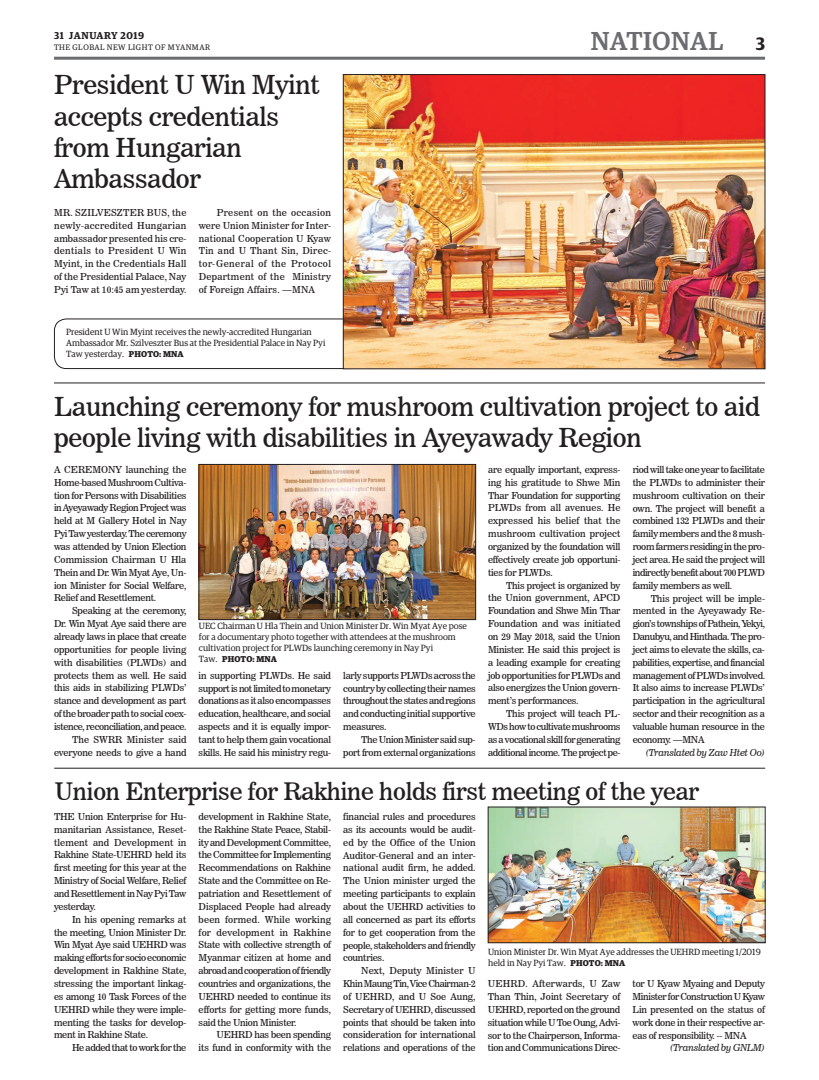
<style>
.page{position:relative;width:819px;height:1080px;background:#fff}
.page>*{position:absolute;margin:0;border:0;box-sizing:border-box;transform-origin:0 0}
.t1{font:26px/31.2px "News 706 BT Roman C";letter-spacing:-.01em;color:#231f20}
.t2{font:500 26px "Guardian Egyp";letter-spacing:.02em;color:#6c6d70}
.t3{font:24px "News 706 BT Roman C";letter-spacing:-.01em;color:#231f20}
.t4{font:600 10px "Guardian Egyp";letter-spacing:.06em;color:#231f20}
.t5{font:9.5px/12.9px "News 706 BT Roman C";letter-spacing:-.025em;color:#231f20;text-align:justify}
.t6{font:9.5px "News 706 BT Italic C";letter-spacing:-.025em;color:#231f20}
.t7{font:9px/10.8px "Guardian Egyp";color:#231f20}
.t8{font:700 8.5px "Guardian Egyp";letter-spacing:.02em;color:#231f20}
.t9{font:8px "Guardian Egyp";letter-spacing:.06em;color:#231f20}
.s1{font-weight:700;font-size:8.5px}
.s2{font-weight:600;font-size:18px;color:#231f20}
.s3{font-weight:400;font-size:9px}
</style>
<div class="page">
<hr style="left:54px;top:57px;width:711px;height:3px;background:#6c6d70">
<hr style="left:54px;top:383px;width:711px;height:1px;background:#231f20">
<div style="left:54px;top:319px;width:307px;height:50px;border:1px solid #231f20;border-radius:12px"></div>
<img style="left:345px;top:76px;width:418px;height:291px">
<div style="left:343px;top:74px;width:422px;height:295px;border:1px solid #231f20"></div>
<img style="left:201px;top:466px;width:273px;height:152px">
<div style="left:199px;top:464px;width:277px;height:156px;border:1px solid #231f20"></div>
<hr style="left:54px;top:768px;width:711px;height:1px;background:#231f20">
<img style="left:490px;top:809px;width:273px;height:132px">
<div style="left:488px;top:807px;width:277px;height:136px;border:1px solid #231f20"></div>
<p class="t4" style="left:54px;top:28px;width:92px">31 JANUARY 2019</p>
<p class="t9" style="left:54px;top:42px;width:158px">THE GLOBAL NEW LIGHT OF MYANMAR</p>
<h1 class="t1" style="left:54px;top:69px;width:267px">President U Win Myint accepts credentials from Hungarian<br>Ambassador</h1>
<p class="t5" style="left:54px;top:206px;width:134px">MR. SZILVESZTER BUS, the newly-accredited Hungarian ambassador presented his cre&shy;dentials to President U Win Myint, in the Credentials Hall of the Presidential Palace, Nay Pyi Taw at 10:45 am yesterday.</p>
<p class="t5" style="left:199px;top:206px;width:134px;text-indent:18px">Present on the occasion were Union Minister for Inter&shy;national Cooperation U Kyaw Tin and U Thant Sin, Direc&shy;tor-General of the Protocol Department of the Ministry of Foreign Affairs. —MNA</p>
<p class="t7" style="left:66px;top:326px;width:261px">President U Win Myint receives the newly-accredited Hungarian<br>Ambassador Mr. Szilveszter Bus at the Presidential Palace in Nay Pyi<br>Taw yesterday. <span class="s1">PHOTO: MNA</span></p>
<h1 class="t2" style="left:591px;top:23px;width:176px">NATIONAL <span class="s2">3</span></h1>
<h1 class="t1" style="left:54px;top:391px;width:707px">Launching ceremony for mushroom cultivation project to aid people living with disabilities in Ayeyawady Region</h1>
<p class="t5" style="left:488px;top:463px;width:134px">are equally important, express&shy;ing his gratitude to Shwe Min Thar Foundation for supporting PLWDs from all avenues. He expressed his belief that the mushroom cultivation project organized by the foundation will effectively create job opportuni&shy;ties for PLWDs.</p>
<p class="t5" style="left:488px;top:579px;width:134px;text-indent:18px">This project is organized by the Union government, APCD Foundation and Shwe Min Thar Foundation and was initiated on 29 May 2018, said the Union Minister. He said this project is a leading example for creating job opportunities for PLWDs and also energizes the Union govern&shy;ment’s performances.</p>
<p class="t5" style="left:488px;top:707px;width:134px;text-indent:18px">This project will teach PL-WDs how to cultivate mushrooms as a vocational skill for generating additional income. The project pe-</p>
<p class="t5" style="left:54px;top:463px;width:134px">A CEREMONY launching the Home-based Mushroom Cultiva&shy;tion for Persons with Disabilities in Ayeyawady Region Project was held at M Gallery Hotel in Nay Pyi Taw yesterday. The ceremony was attended by Union Election Commission Chairman U Hla Thein and Dr. Win Myat Aye, Un&shy;ion Minister for Social Welfare, Relief and Resettlement.</p>
<p class="t5" style="left:54px;top:604px;width:134px;text-align:right">Speaking at the ceremony,<br>Dr. Win Myat Aye said there are already laws in place that create opportunities for people living with disabilities (PLWDs) and protects them as well. He said this aids in stabilizing PLWDs’ stance and development as part of the broader path to social coex&shy;istence, reconciliation, and peace.<br>The SWRR Minister said everyone needs to give a hand</p>
<p class="t5" style="left:633px;top:463px;width:134px">riod will take one year to facilitate the PLWDs to administer their mushroom cultivation on their own. The project will benefit a combined 132 PLWDs and their family members and the 8 mush&shy;room farmers residing in the pro&shy;ject area. He said the project will indirectly benefit about 700 PLWD family members as well.</p>
<p class="t5" style="left:633px;top:592px;width:134px;text-indent:18px">This project will be imple&shy;mented in the Ayeyawady Re&shy;gion’s townships of Pathein, Yekyi, Danubyu, and Hinthada. The pro&shy;ject aims to elevate the skills, ca&shy;pabilities, expertise, and financial management of PLWDs involved.<br>It also aims to increase PLWDs’ participation in the agricultural sector and their recognition as a valuable human resource in the economy. —MNA</p>
<p class="t6" style="left:646px;top:747px;width:121px">(Translated by Zaw Htet Oo)</p>
<p class="t7" style="left:199px;top:620px;width:270px">UEC Chairman U Hla Thein and Union Minister Dr. Win Myat Aye pose for a documentary photo together with attendees at the mushroom cultivation project for PLWDs launching ceremony in Nay Pyi</p>
<p class="t8" style="left:199px;top:652px;width:80px"><span class="s3">Taw.</span> PHOTO: MNA</p>
<p class="t5" style="left:199px;top:669px;width:134px">in supporting PLWDs. He said support is not limited to monetary donations as it also encompasses education, healthcare, and social aspects and it is equally impor&shy;tant to help them gain vocational skills. He said his ministry regu-</p>
<p class="t5" style="left:343px;top:669px;width:134px">larly supports PLWDs across the country by collecting their names throughout the states and regions and conducting initial supportive measures.</p>
<p class="t5" style="left:343px;top:733px;width:134px;text-align:right">The Union Minister said sup&shy;port from external organizations</p>
<h2 class="t3" style="left:54px;top:776px;width:646px">Union Enterprise for Rakhine holds first meeting of the year</h2>
<p class="t5" style="left:54px;top:810px;width:134px">THE Union Enterprise for Hu&shy;manitarian Assistance, Reset&shy;tlement and Development in Rakhine State-UEHRD held its first meeting for this year at the Ministry of Social Welfare, Relief and Resettlement in Nay Pyi Taw yesterday.</p>
<p class="t5" style="left:54px;top:913px;width:134px;text-indent:18px">In his opening remarks at the meeting, Union Minister Dr.<br>Win Myat Aye said UEHRD was making efforts for socio economic development in Rakhine State, stressing the important linkag&shy;es among 10 Task Forces of the UEHRD while they were imple&shy;menting the tasks for develop&shy;ment in Rakhine State.</p>
<p class="t5" style="left:72px;top:1041px;width:116px">He added that to work for the</p>
<p class="t5" style="left:199px;top:810px;width:134px">development in Rakhine State, the Rakhine State Peace, Stabil&shy;ity and Development Committee, the Committee for Implementing Recommendations on Rakhine State and the Committee on Re&shy;patriation and Resettlement of Displaced People had already been formed. While working for development in Rakhine State with collective strength of Myanmar citizen at home and abroad and cooperation of friendly countries and organizations, the UEHRD needed to continue its efforts for getting more funds, said the Union Minister.</p>
<p class="t5" style="left:199px;top:1029px;width:134px;text-align:right">UEHRD has been spending<br>its fund in conformity with the</p>
<p class="t5" style="left:343px;top:810px;width:134px">financial rules and procedures as its accounts would be audit&shy;ed by the Office of the Union Auditor-General and an inter&shy;national audit firm, he added.<br>The Union minister urged the meeting participants to explain about the UEHRD activities to all concerned as part its efforts for to get cooperation from the people, stakeholders and friendly countries.</p>
<p class="t5" style="left:343px;top:964px;width:134px;text-indent:18px">Next, Deputy Minister U Khin Maung Tin, Vice Chairman-2 of UEHRD, and U Soe Aung, Secretary of UEHRD, discussed points that should be taken into consideration for international relations and operations of the</p>
<p class="t7" style="left:488px;top:946px;width:274px">Union Minister Dr. Win Myat Aye addresses the UEHRD meeting 1/2019 held in Nay Pyi Taw. <span class="s1">PHOTO: MNA</span></p>
<p class="t5" style="left:488px;top:977px;width:134px">UEHRD. Afterwards, U Zaw Than Thin, Joint Secretary of UEHRD, reported on the ground situation while U Toe Oung, Advi&shy;sor to the Chairperson, Informa&shy;tion and Communications Direc-</p>
<p class="t5" style="left:633px;top:977px;width:134px">tor U Kyaw Myaing and Deputy Minister for Construction U Kyaw Lin presented on the status of work done in their respective ar&shy;eas of responsibility. -- MNA</p>
<p class="t6" style="left:670px;top:1042px;width:97px">(Translated by GNLM)</p>
</div>
